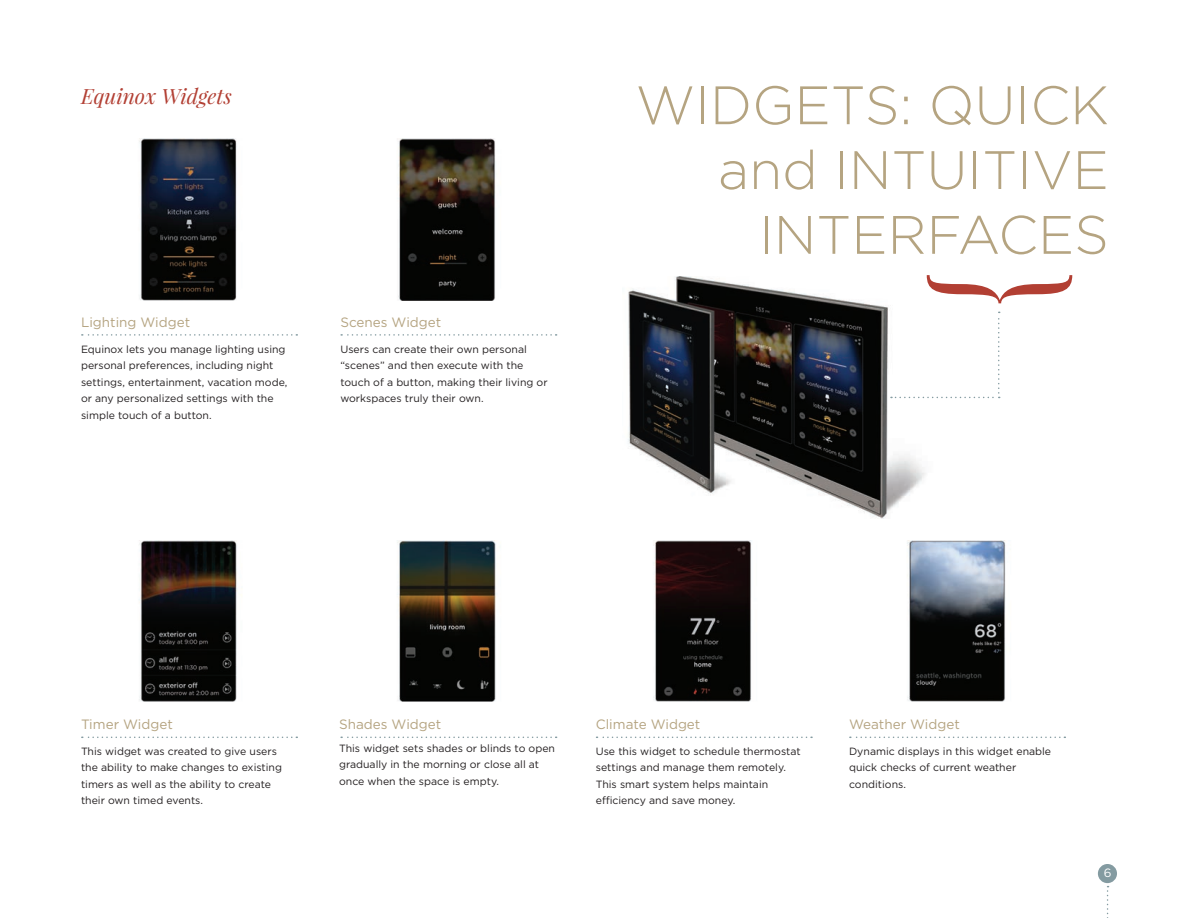
<style>
.page{position:relative;width:1188px;height:918px;background:#fff}
.page>*{position:absolute;margin:0;border:0;box-sizing:border-box;transform-origin:0 0}
.t1{font:150px "Playfair Display";color:#b23f33;scale:.75 1}
.t2{font:300 54px/64.8px "Gotham";color:#b5a481;text-align:right}
.t3{font:italic 21px "Playfair Display";color:#b23f33}
.t4{font:13.5px "Gotham";color:#b5a481}
.t5{font:12px "Gotham";color:#fff}
.t6{font:10.5px/16.5px "Gotham";color:#231f20}
</style>
<div class="page">
<img style="left:628px;top:276px;width:305px;height:242px">
<svg style="left:82px;top:737px;width:215px;height:1px"></svg>
<svg style="left:82px;top:334px;width:215px;height:2px"></svg>
<svg style="left:341px;top:737px;width:216px;height:1px"></svg>
<svg style="left:597px;top:737px;width:215px;height:1px"></svg>
<svg style="left:850px;top:737px;width:215px;height:1px"></svg>
<svg style="left:341px;top:334px;width:216px;height:2px"></svg>
<svg style="left:891px;top:312px;width:109px;height:86px"></svg>
<img style="left:139px;top:138px;width:98px;height:162px">
<img style="left:398px;top:138px;width:98px;height:162px">
<img style="left:139px;top:540px;width:98px;height:162px">
<img style="left:397px;top:540px;width:99px;height:162px">
<img style="left:653px;top:540px;width:99px;height:162px">
<img style="left:907px;top:540px;width:99px;height:162px">
<svg style="left:1107px;top:886px;width:2px;height:32px"></svg>
<div style="left:1098px;top:864px;width:19px;height:19px;background:#849ba1;border-radius:50%"></div>
<p class="t3" style="left:81px;top:82px;width:152px">Equinox Widgets</p>
<p class="t4" style="left:81px;top:314px;width:111px">Lighting Widget</p>
<p class="t6" style="left:81px;top:341px;width:208px">Equinox lets you manage lighting using personal preferences, including night settings, entertainment, vacation mode, or any personalized settings with the simple touch of a button.</p>
<p class="t4" style="left:340px;top:314px;width:102px">Scenes Widget</p>
<p class="t6" style="left:340px;top:341px;width:209px">Users can create their own personal “scenes” and then execute with the touch of a button, making their living or workspaces truly their own.</p>
<p class="t2" style="left:636px;top:71px;width:475px">WIDGETS: QUICK and INTUITIVE<br>INTERFACES</p>
<p class="t1" style="left:1105px;top:272px;width:47px;rotate:90deg">}</p>
<p class="t4" style="left:81px;top:716px;width:93px">Timer Widget</p>
<p class="t6" style="left:81px;top:742px;width:203px">This widget was created to give users the ability to make changes to existing timers as well as the ability to create their own timed events.</p>
<p class="t4" style="left:339px;top:716px;width:104px">Shades Widget</p>
<p class="t6" style="left:339px;top:739px;width:217px">This widget sets shades or blinds to open gradually in the morning or close all at once when the space is empty.</p>
<p class="t4" style="left:596px;top:716px;width:106px">Climate Widget</p>
<p class="t6" style="left:596px;top:742px;width:206px">Use this widget to schedule thermostat settings and manage them remotely.<br>This smart system helps maintain efficiency and save money.</p>
<p class="t4" style="left:849px;top:716px;width:112px">Weather Widget</p>
<p class="t6" style="left:849px;top:742px;width:204px">Dynamic displays in this widget enable quick checks of current weather conditions.</p>
<p class="t5" style="left:1104px;top:865px;width:9px">6</p>
</div>
